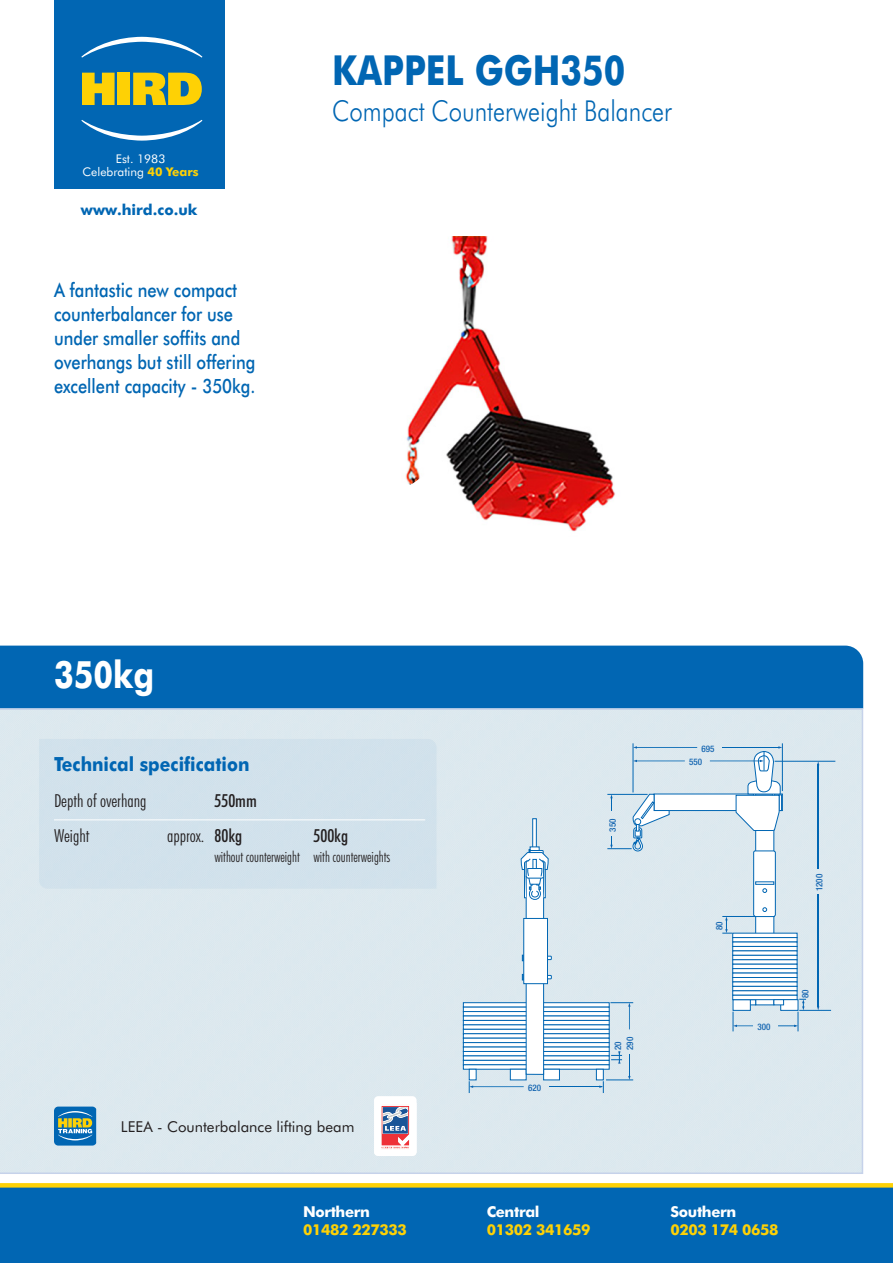
<style>
.page{position:relative;width:893px;height:1263px;background:#fff}
.page>*{position:absolute;margin:0;border:0;box-sizing:border-box;transform-origin:0 0}
.t1{font:700 41.4px "Futura BT";color:#0166b3;scale:.83 1}
.t2{font:700 37.8px "Futura BT";color:#fff;scale:.83 1}
.t3{font:300 28.8px "Futura BT";color:#0166b3;scale:.83 1}
.t4{font:500 19.8px/24px "Futura BT";color:#0166b3;scale:.83 1}
.t5{font:700 19.5px "Futura BT";color:#0166b3;scale:.9 1}
.t6{font:300 condensed 18px "Futura BT";color:#231f20}
.t7{font:500 condensed 18px "Futura BT";color:#231f20}
.t8{font:700 15px/18px "Futura BT";letter-spacing:-.025em;color:#fed105}
.t9{font:300 condensed 15px "Futura BT";color:#231f20;scale:.92 1}
.t10{font:15px "Futura BT";color:#231f20}
.t11{font:700 15px "Futura BT";color:#0166b3}
.t12{font:12px "Futura BT";color:#fff}
.t13{font:500 condensed 9px "Helvetica Neue LT Std";color:#1566b1}
.s1{font-weight:700;color:#fed105}
.s2{font-weight:500}
.s3{color:#fff}
</style>
<div class="page">
<div style="left:0;top:646px;width:863px;height:62px;background:#0166b3"></div>
<div style="left:0;top:708px;width:863px;height:466px;background:#dce8ef"></div>
<div style="left:0;top:1187px;width:893px;height:76px;background:#0166b3"></div>
<svg style="left:0;top:1183px;width:893px;height:4px;background:#fed20a"></svg>
<div style="left:39px;top:739px;width:398px;height:150px;background:#d1e1ec"></div>
<hr style="left:54px;top:819px;width:371px;height:1px;background:#fff">
<svg style="left:463px;top:1002px;width:147px;height:5px"></svg>
<svg style="left:463px;top:1007px;width:147px;height:4px"></svg>
<svg style="left:463px;top:1011px;width:147px;height:4px"></svg>
<svg style="left:463px;top:1015px;width:147px;height:5px"></svg>
<svg style="left:463px;top:1020px;width:147px;height:4px"></svg>
<svg style="left:463px;top:1024px;width:147px;height:5px"></svg>
<svg style="left:463px;top:1029px;width:147px;height:4px"></svg>
<svg style="left:463px;top:1033px;width:147px;height:5px"></svg>
<svg style="left:463px;top:1038px;width:147px;height:4px"></svg>
<svg style="left:463px;top:1042px;width:147px;height:5px"></svg>
<svg style="left:463px;top:1047px;width:147px;height:4px"></svg>
<svg style="left:463px;top:1051px;width:136px;height:4px"></svg>
<svg style="left:463px;top:1055px;width:136px;height:5px"></svg>
<svg style="left:463px;top:1060px;width:136px;height:4px"></svg>
<svg style="left:463px;top:1064px;width:136px;height:5px"></svg>
<div style="left:469px;top:1069px;width:8px;height:11px;background:#fff;border:1px solid #0166b3"></div>
<div style="left:510px;top:1069px;width:17px;height:11px;background:#fff;border:1px solid #0166b3"></div>
<div style="left:543px;top:1069px;width:17px;height:11px;background:#fff;border:1px solid #0166b3"></div>
<div style="left:596px;top:1069px;width:8px;height:11px;background:#fff;border:1px solid #0166b3"></div>
<svg style="left:532px;top:818px;width:5px;height:28px"></svg>
<svg style="left:530px;top:846px;width:10px;height:15px"></svg>
<svg style="left:520px;top:849px;width:32px;height:226px"></svg>
<div style="left:523px;top:918px;width:25px;height:66px;background:#fff;border:1px solid #0166b3"></div>
<svg style="left:599px;top:1051px;width:34px;height:42px"></svg>
<svg style="left:610px;top:1002px;width:23px;height:27px"></svg>
<svg style="left:469px;top:1081px;width:55px;height:12px"></svg>
<hr style="left:549px;top:1086px;width:52px;height:1px;background:#0166b3">
<hr style="left:549px;top:1087px;width:52px;height:1px;background:#0166b3">
<div style="left:374px;top:1096px;width:43px;height:60px;background:#fff;border-radius:4px"></div>
<svg style="left:381px;top:1106px;width:29px;height:43px"></svg>
<div style="left:54px;top:1106px;width:43px;height:39px;background:#b4d1e5;border-radius:4px"></div>
<svg style="left:54px;top:1106px;width:42px;height:39px;background:#4588a1"></svg>
<div style="left:54px;top:0;width:170px;height:189px;background:#0166b3"></div>
<svg style="left:81px;top:37px;width:121px;height:104px"></svg>
<div style="left:654px;top:793px;width:129px;height:18px;background:#fff;border:1px solid #0166b3"></div>
<div style="left:755px;top:810px;width:19px;height:195px;background:#fff;border:1px solid #0166b3"></div>
<svg style="left:753px;top:850px;width:23px;height:67px"></svg>
<svg style="left:755px;top:881px;width:19px;height:4px"></svg>
<svg style="left:751px;top:1000px;width:5px;height:5px"></svg>
<div style="left:733px;top:999px;width:18px;height:12px;background:#fff;border:1px solid #0166b3"></div>
<svg style="left:732px;top:933px;width:65px;height:4px"></svg>
<svg style="left:732px;top:937px;width:65px;height:4px"></svg>
<svg style="left:732px;top:941px;width:65px;height:5px"></svg>
<svg style="left:732px;top:946px;width:65px;height:4px"></svg>
<svg style="left:732px;top:950px;width:65px;height:5px"></svg>
<svg style="left:732px;top:955px;width:65px;height:4px"></svg>
<svg style="left:732px;top:959px;width:65px;height:5px"></svg>
<svg style="left:732px;top:964px;width:65px;height:4px"></svg>
<svg style="left:732px;top:968px;width:65px;height:5px"></svg>
<svg style="left:732px;top:973px;width:65px;height:4px"></svg>
<svg style="left:732px;top:977px;width:65px;height:4px"></svg>
<svg style="left:732px;top:981px;width:65px;height:5px"></svg>
<svg style="left:732px;top:986px;width:65px;height:4px"></svg>
<svg style="left:732px;top:990px;width:65px;height:5px"></svg>
<svg style="left:732px;top:995px;width:65px;height:5px"></svg>
<svg style="left:773px;top:999px;width:5px;height:6px"></svg>
<hr style="left:722px;top:916px;width:34px;height:1px;background:#0166b3">
<svg style="left:722px;top:916px;width:10px;height:18px"></svg>
<hr style="left:633px;top:743px;width:1px;height:49px;background:#0166b3">
<hr style="left:782px;top:743px;width:1px;height:48px;background:#0166b3">
<hr style="left:799px;top:1010px;width:32px;height:1px;background:#0166b3">
<hr style="left:775px;top:761px;width:60px;height:1px;background:#0166b3">
<svg style="left:733px;top:1012px;width:20px;height:19px"></svg>
<svg style="left:778px;top:999px;width:28px;height:32px"></svg>
<svg style="left:607px;top:793px;width:63px;height:59px"></svg>
<svg style="left:633px;top:746px;width:64px;height:3px"></svg>
<svg style="left:710px;top:746px;width:72px;height:85px"></svg>
<svg style="left:633px;top:760px;width:52px;height:2px"></svg>
<hr style="left:818px;top:894px;width:1px;height:113px;background:#0166b3">
<hr style="left:818px;top:764px;width:1px;height:105px;background:#0166b3">
<img style="left:407px;top:237px;width:208px;height:295px">
<svg style="left:405px;top:465px;width:69px;height:67px"></svg>
<p class="t12" style="left:116px;top:151px;width:51px">Est. 1983</p>
<p class="t12" style="left:83px;top:165px;width:117px">Celebrating <span class="s1">40 Years</span></p>
<p class="t11" style="left:81px;top:201px;width:118px">www.hird.co.uk</p>
<p class="t4" style="left:54px;top:278px;width:244px">A fantastic new compact counterbalancer for use under smaller soffits and overhangs but still offering excellent capacity - 350kg.</p>
<p class="t1" style="left:332px;top:45px;width:354px">KAPPEL GGH350</p>
<p class="t3" style="left:332px;top:93px;width:410px">Compact Counterweight Balancer</p>
<p class="t2" style="left:54px;top:652px;width:122px">350kg</p>
<p class="t5" style="left:54px;top:753px;width:219px">Technical specification</p>
<p class="t6" style="left:54px;top:789px;width:94px">Depth of overhang</p>
<p class="t7" style="left:214px;top:789px;width:44px">550mm</p>
<p class="t6" style="left:54px;top:825px;width:37px">Weight</p>
<p class="t6" style="left:167px;top:825px;width:77px">approx. <span class="s2">80kg</span></p>
<p class="t7" style="left:314px;top:825px;width:36px">500kg</p>
<p class="t9" style="left:215px;top:847px;width:192px">without counterweight with counterweights</p>
<p class="t10" style="left:121px;top:1118px;width:235px">LEEA - Counterbalance lifting beam</p>
<p class="t13" style="left:528px;top:1082px;width:15px">620</p>
<p class="t13" style="left:607px;top:832px;width:15px;rotate:-90deg">350</p>
<p class="t13" style="left:625px;top:1050px;width:15px;rotate:-90deg">290</p>
<p class="t13" style="left:612px;top:1050px;width:10px;rotate:-90deg">20</p>
<p class="t13" style="left:702px;top:743px;width:14px">695</p>
<p class="t13" style="left:689px;top:756px;width:15px">550</p>
<p class="t13" style="left:714px;top:930px;width:10px;rotate:-90deg">80</p>
<p class="t13" style="left:814px;top:891px;width:19px;rotate:-90deg">1200</p>
<p class="t13" style="left:757px;top:1021px;width:15px">300</p>
<p class="t13" style="left:800px;top:998px;width:10px;rotate:-90deg">80</p>
<p class="t8" style="left:303px;top:1203px;width:105px"><span class="s3">Northern<br></span>01482 227333</p>
<p class="t8" style="left:487px;top:1203px;width:105px"><span class="s3">Central<br></span>01302 341659</p>
<p class="t8" style="left:671px;top:1203px;width:110px"><span class="s3">Southern<br></span>0203 174 0658</p>
</div>
